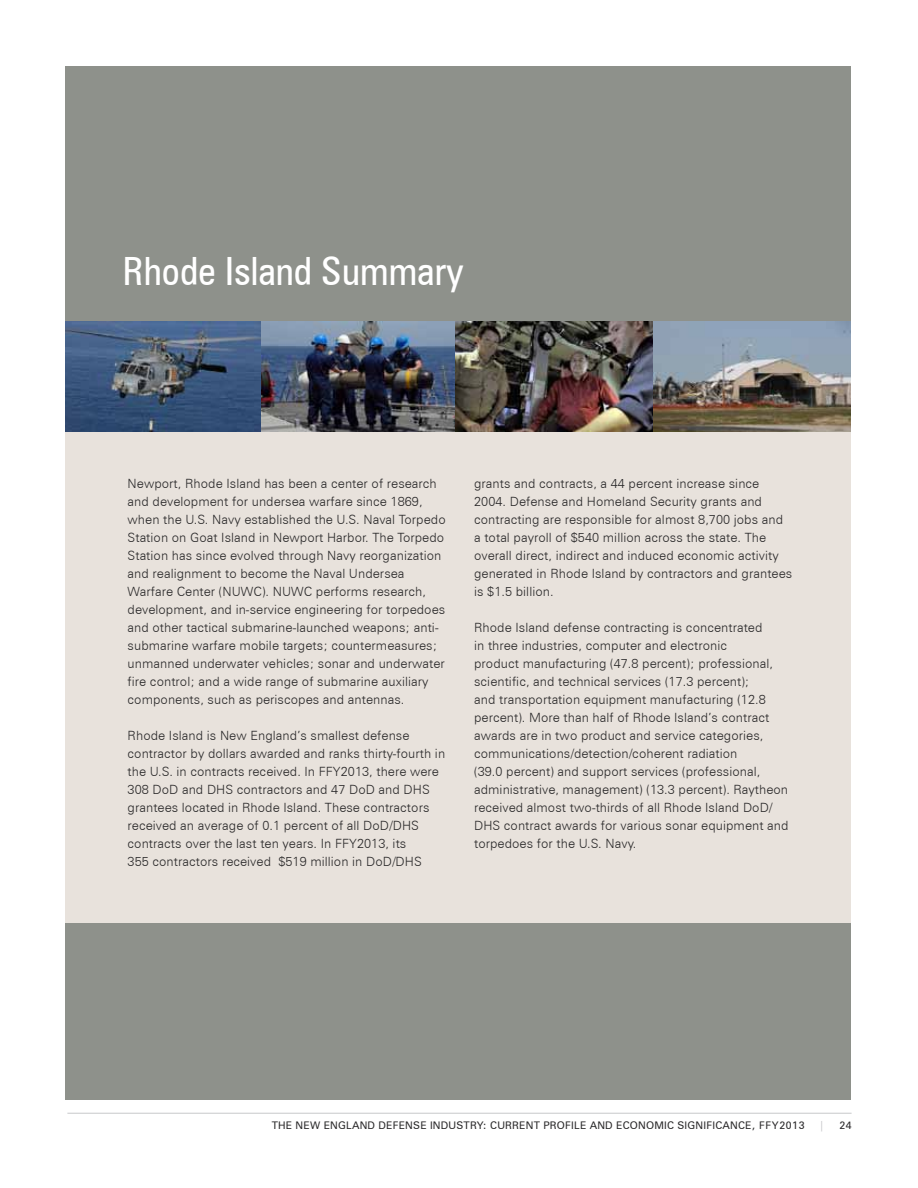
<style>
.page{position:relative;width:918px;height:1188px;background:#fff}
.page>*{position:absolute;margin:0;border:0;box-sizing:border-box;transform-origin:0 0}
.t1{font:condensed 39px "Zurich BT";color:#fff}
.t2{font:300 12.75px/18px "Zurich BT";letter-spacing:.005em;color:#292829}
.t3{font:10.5px "Zurich BT";letter-spacing:.02em;color:#292829}
.t4{font:10.5px "Zurich BT";color:#c7c8ca}
</style>
<div class="page">
<hr style="left:67px;top:1113px;width:785px;height:1px;background:#c7c8ca">
<div style="left:65px;top:93px;width:786px;height:1006px;background:#e8e2dc"></div>
<div style="left:65px;top:66px;width:786px;height:318px;background:#8e918b"></div>
<img style="left:65px;top:322px;width:786px;height:110px">
<div style="left:65px;top:923px;width:786px;height:176px;background:#8e918b"></div>
<h1 class="t1" style="left:123px;top:248px;width:343px">Rhode Island Summary</h1>
<p class="t2" style="left:128px;top:474px;width:320px">Newport, Rhode Island has been a center of research and development for undersea warfare since 1869, when the U.S. Navy established the U.S. Naval Torpedo Station on Goat Island in Newport Harbor. The Torpedo Station has since evolved through Navy reorganization and realignment to become the Naval Undersea Warfare Center (NUWC). NUWC performs research, development, and in-service engineering for torpedoes and other tactical submarine-launched weapons; anti&shy;submarine warfare mobile targets; countermeasures; unmanned underwater vehicles; sonar and underwater fire control; and a wide range of submarine auxiliary components, such as periscopes and antennas.</p>
<p class="t2" style="left:128px;top:726px;width:319px">Rhode Island is New England’s smallest defense contractor by dollars awarded and ranks thirty-fourth in the U.S. in contracts received. In FFY2013, there were 308 DoD and DHS contractors and 47 DoD and DHS grantees located in Rhode Island. These contractors received an average of 0.1 percent of all DoD/DHS contracts over the last ten years. In FFY2013, its<br>355 contractors received $519 million in DoD/DHS</p>
<p class="t2" style="left:474px;top:474px;width:320px">grants and contracts, a 44 percent increase since 2004. Defense and Homeland Security grants and contracting are responsible for almost 8,700 jobs and a total payroll of $540 million across the state. The overall direct, indirect and induced economic activity generated in Rhode Island by contractors and grantees is $1.5 billion.</p>
<p class="t2" style="left:474px;top:618px;width:316px">Rhode Island defense contracting is concentrated<br>in three industries, computer and electronic<br>product manufacturing (47.8 percent); professional, scientific, and technical services (17.3 percent);<br>and transportation equipment manufacturing (12.8 percent). More than half of Rhode Island’s contract awards are in two product and service categories, communications/detection/coherent radiation<br>(39.0 percent) and support services (professional, administrative, management) (13.3 percent). Raytheon received almost two-thirds of all Rhode Island DoD/ DHS contract awards for various sonar equipment and torpedoes for the U.S. Navy.</p>
<p class="t3" style="left:272px;top:1119px;width:495px">THE NEW ENGLAND DEFENSE INDUSTRY: CURRENT PROFILE AND ECONOMIC SIGNIFICANCE, FFY</p>
<p class="t3" style="left:779px;top:1119px;width:27px">2013</p>
<p class="t4" style="left:819px;top:1119px;width:7px">|</p>
<p class="t3" style="left:839px;top:1119px;width:14px">24</p>
</div>
